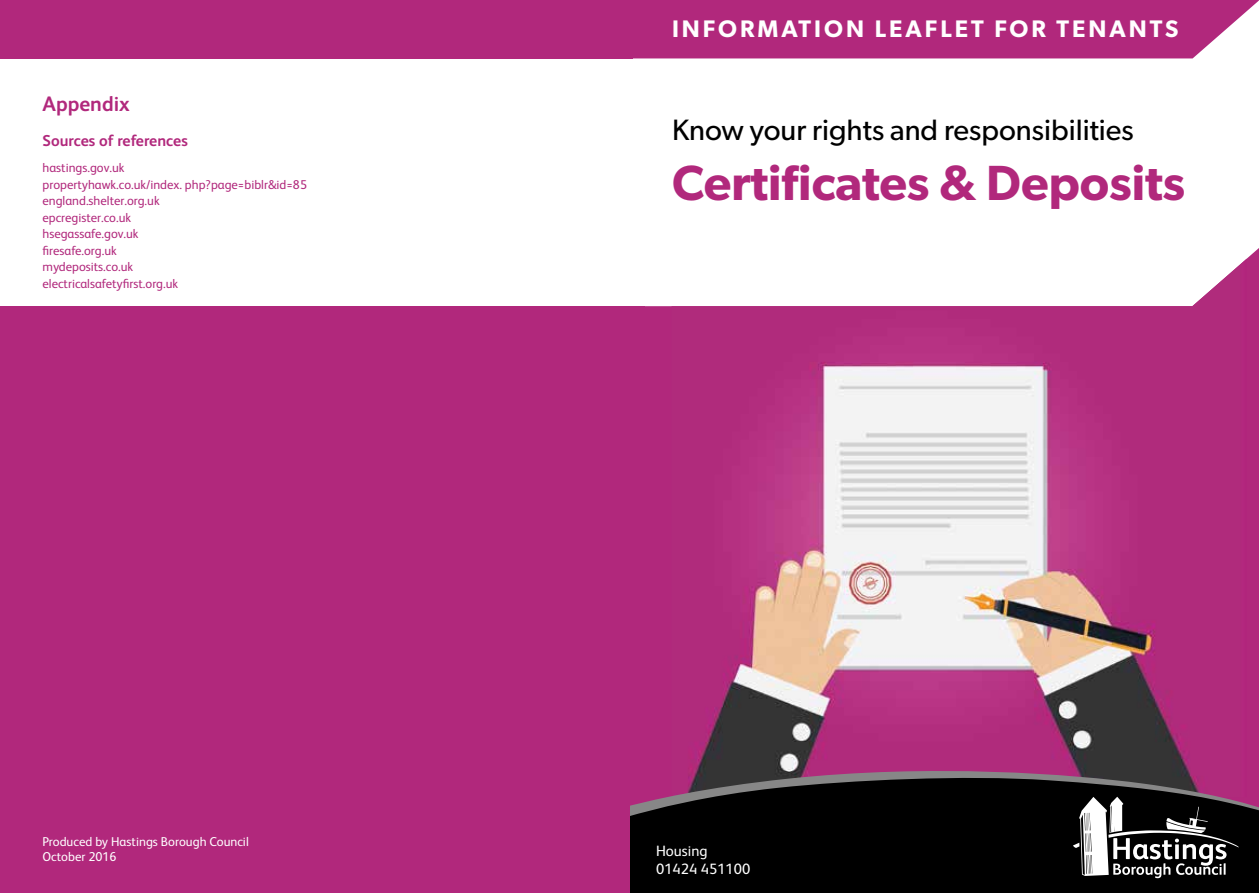
<style>
.page{position:relative;width:1259px;height:893px;background:#fff}
.page>*{position:absolute;margin:0;border:0;box-sizing:border-box;transform-origin:0 0}
.t1{font:600 49.5px "Gibson";color:#b1287c}
.t2{font:29.55px "Gibson";color:#000}
.t3{font:600 24px "Gibson";letter-spacing:.125em;color:#fff}
.t4{font:700 21px "FS Albert";color:#b1287c}
.t5{font:700 15.75px "FS Albert";color:#b1287c}
.t6{font:15px/18px "FS Albert";color:#fff}
.t7{font:12.9px/15.5px "FS Albert";color:#fff}
.t8{font:12.75px/16.5px "FS Albert";color:#b1287c}
</style>
<div class="page">
<svg style="left:629px;top:248px;width:630px;height:515px;fill:#b1287c"></svg>
<img style="left:671px;top:259px;width:575px;height:504px">
<svg style="left:629px;top:763px;width:630px;height:12px;background:#853767"></svg>
<svg style="left:629px;top:775px;width:630px;height:118px;background:#160c12"></svg>
<svg style="left:1073px;top:797px;width:165px;height:81px"></svg>
<div style="left:0;top:306px;width:629px;height:587px;background:#b1287c"></div>
<div style="left:0;top:0;width:632px;height:58px;background:#b1287c"></div>
<div style="left:632px;top:0;width:627px;height:58px;background:#b1287c"></div>
<h3 class="t4" style="left:43px;top:90px;width:89px">Appendix</h3>
<p class="t5" style="left:43px;top:130px;width:147px">Sources of references</p>
<p class="t8" style="left:43px;top:159px;width:266px">hastings.gov.uk<br>propertyhawk.co.uk/index. php?page=biblr&amp;id=85 england.shelter.org.uk<br>epcregister.co.uk<br>hsegassafe.gov.uk<br>firesafe.org.uk<br>mydeposits.co.uk<br>electricalsafetyfirst.org.uk</p>
<p class="t7" style="left:43px;top:833px;width:208px">Produced by Hastings Borough Council<br>October 2016</p>
<h3 class="t3" style="left:672px;top:15px;width:508px">INFORMATION LEAFLET FOR TENANTS</h3>
<h2 class="t2" style="left:672px;top:112px;width:463px">Know your rights and responsibilities</h2>
<h1 class="t1" style="left:672px;top:154px;width:514px">Certificates &amp; Deposits</h1>
<p class="t6" style="left:656px;top:841px;width:96px">Housing<br>01424 451100</p>
</div>
